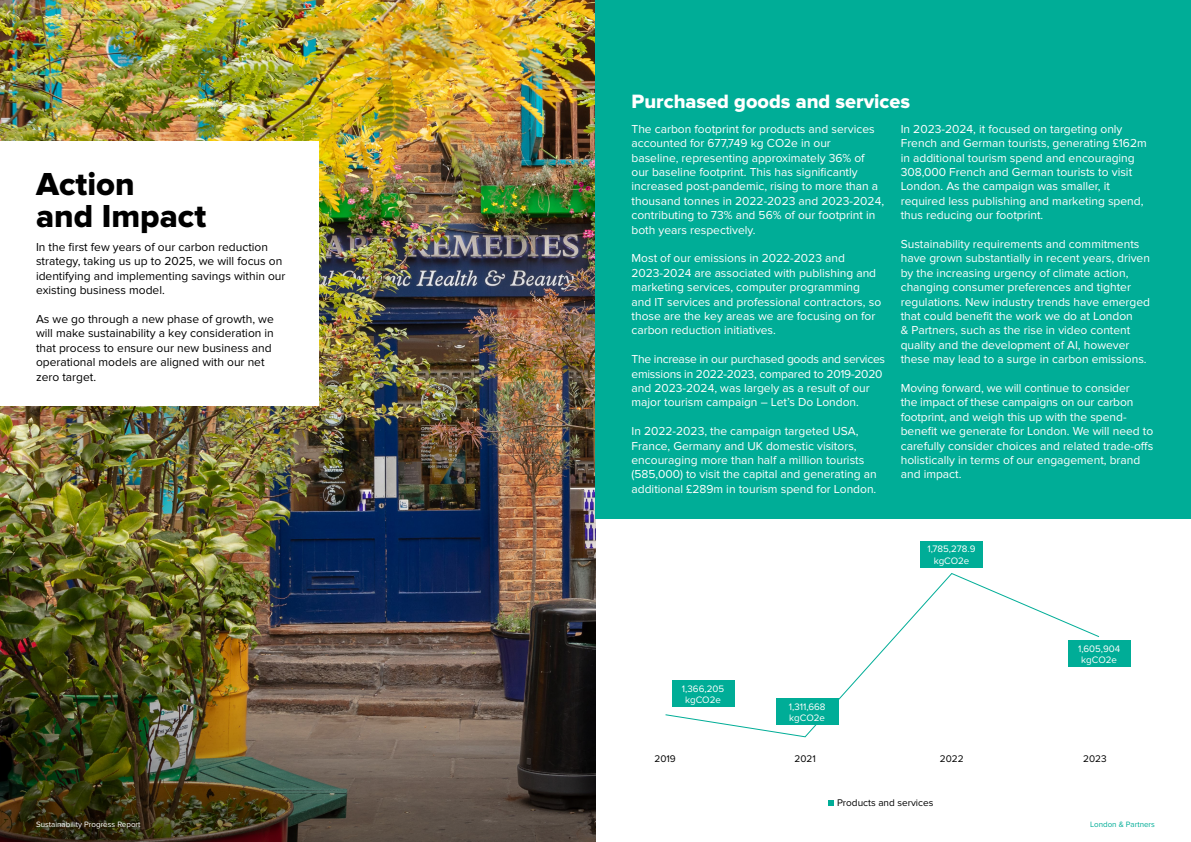
<style>
.page{position:relative;width:1191px;height:842px;background:#fff}
.page>*{position:absolute;margin:0;border:0;box-sizing:border-box;transform-origin:0 0}
.t1{font:33px/32px "Proxima Nova Extrabld";color:#000}
.t2{font:20px "Proxima Nova Extrabld";color:#fff}
.t3{font:12px/14.4px "Proxima Nova";color:#fff}
.t4{font:12px/14.4px "Proxima Nova";color:#000}
.t5{font:12px/14.4px "Proxima Nova";letter-spacing:-.02em;color:#fff}
.t6{font:10px "Proxima Nova";color:#000}
.t7{font:9.7px/11.7px "Proxima Nova";color:#fff;text-align:center}
.t8{font:8px "Proxima Nova";color:#fff}
.t9{font:8px "Proxima Nova";color:#00ad97}
</style>
<div class="page">
<img style="left:0;top:0;width:595px;height:544px">
<img style="left:0;top:544px;width:595px;height:298px">
<div style="left:595px;top:0;width:596px;height:518px;background:#00ad97"></div>
<svg style="left:828px;top:800px;width:6px;height:5px"></svg>
<svg style="left:665px;top:573px;width:435px;height:165px"></svg>
<div style="left:671px;top:680px;width:63px;height:27px;background:#00ad97"></div>
<div style="left:776px;top:698px;width:62px;height:27px;background:#00ad97"></div>
<div style="left:920px;top:541px;width:63px;height:26px;background:#00ad97"></div>
<div style="left:1067px;top:640px;width:63px;height:27px;background:#00ad97"></div>
<div style="left:0;top:141px;width:318px;height:264px;background:#fff"></div>
<h1 class="t1" style="left:36px;top:169px;width:172px">Action<br>and Impact</h1>
<p class="t4" style="left:36px;top:240px;width:251px">In the first few years of our carbon reduction strategy, taking us up to 2025, we will focus on identifying and implementing savings within our existing business model.</p>
<p class="t4" style="left:36px;top:312px;width:239px">As we go through a new phase of growth, we will make sustainability a key consideration in that process to ensure our new business and operational models are aligned with our net zero target.</p>
<h2 class="t2" style="left:631px;top:90px;width:280px">Purchased goods and services</h2>
<p class="t3" style="left:631px;top:122px;width:254px">The carbon footprint for products and services accounted for 677,749 kg CO2e in our<br>baseline, representing approximately 36% of our baseline footprint. This has significantly increased post-pandemic, rising to more than a thousand tonnes in 2022-2023 and 2023-2024, contributing to 73% and 56% of our footprint in both years respectively.</p>
<p class="t3" style="left:631px;top:251px;width:251px">Most of our emissions in 2022-2023 and 2023-2024 are associated with publishing and marketing services, computer programming and IT services and professional contractors, so those are the key areas we are focusing on for carbon reduction initiatives.</p>
<p class="t5" style="left:631px;top:352px;width:255px">The increase in our purchased goods and services emissions in 2022-2023, compared to 2019-2020 and 2023-2024, was largely as a result of our major tourism campaign – Let’s Do London.</p>
<p class="t3" style="left:631px;top:424px;width:247px">In 2022-2023, the campaign targeted USA, France, Germany and UK domestic visitors, encouraging more than half a million tourists (585,000) to visit the capital and generating an additional £289m in tourism spend for London.</p>
<p class="t3" style="left:900px;top:122px;width:247px">In 2023-2024, it focused on targeting only French and German tourists, generating £162m in additional tourism spend and encouraging 308,000 French and German tourists to visit London. As the campaign was smaller, it required less publishing and marketing spend, thus reducing our footprint.</p>
<p class="t3" style="left:900px;top:237px;width:251px">Sustainability requirements and commitments have grown substantially in recent years, driven by the increasing urgency of climate action, changing consumer preferences and tighter regulations. New industry trends have emerged that could benefit the work we do at London<br>&amp; Partners, such as the rise in video content quality and the development of AI, however these may lead to a surge in carbon emissions.</p>
<p class="t3" style="left:900px;top:381px;width:254px">Moving forward, we will continue to consider<br>the impact of these campaigns on our carbon footprint, and weigh this up with the spend&shy;benefit we generate for London. We will need to carefully consider choices and related trade-offs holistically in terms of our engagement, brand and impact.</p>
<p class="t7" style="left:682px;top:683px;width:44px">1,366,205 kgCO2e</p>
<p class="t7" style="left:789px;top:701px;width:38px;text-align:left">1,311,668 kgCO2e</p>
<p class="t7" style="left:927px;top:543px;width:49px">1,785,278.9 kgCO2e</p>
<p class="t7" style="left:1078px;top:643px;width:44px">1,605,904 kgCO2e</p>
<p class="t6" style="left:654px;top:753px;width:23px">2019</p>
<p class="t6" style="left:794px;top:753px;width:23px">2021</p>
<p class="t6" style="left:940px;top:753px;width:25px">2022</p>
<p class="t6" style="left:1083px;top:753px;width:25px">2023</p>
<p class="t6" style="left:837px;top:797px;width:98px">Products and services</p>
<p class="t8" style="left:36px;top:820px;width:106px">Sustainability Progress Report</p>
<p class="t9" style="left:1090px;top:820px;width:66px">London &amp; Partners</p>
</div>
